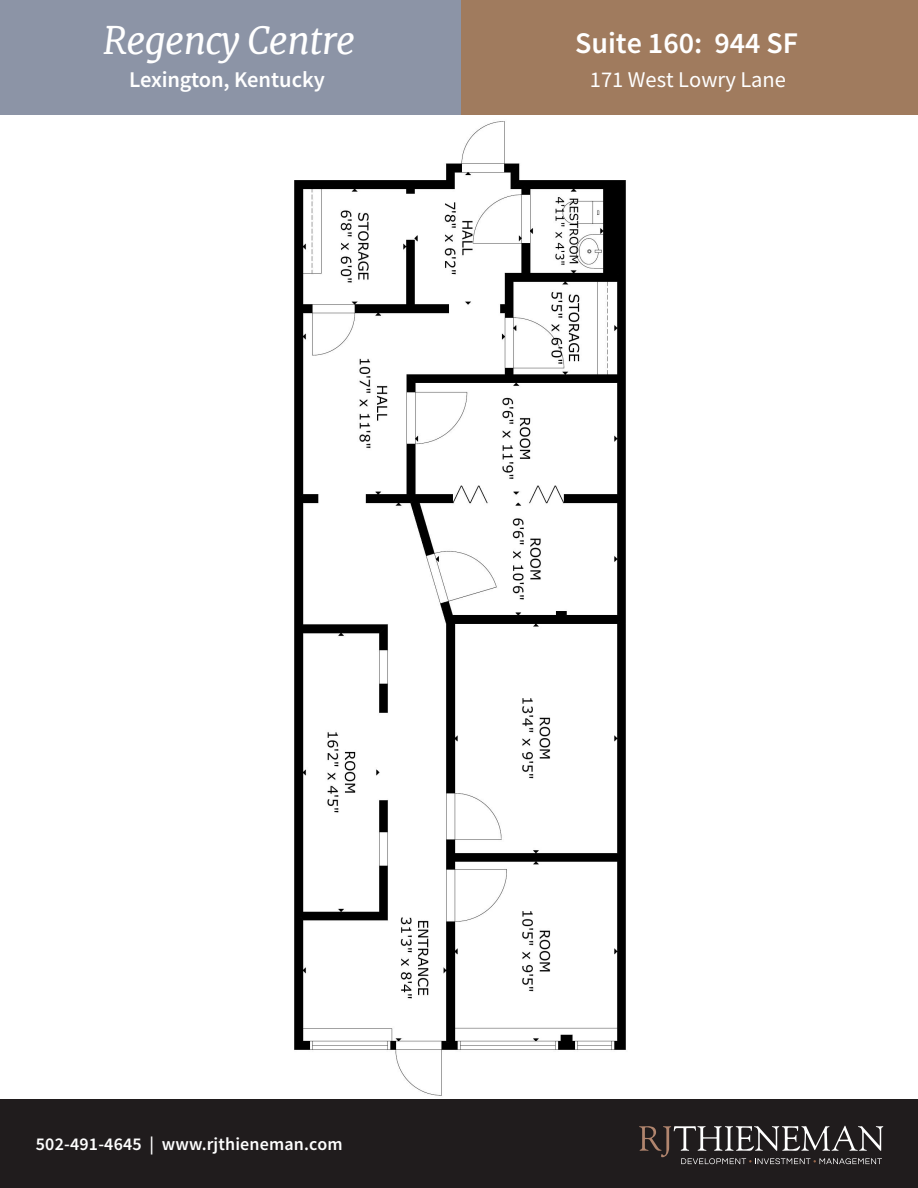
<style>
.page{position:relative;width:918px;height:1188px;background:#fff}
.page>*{position:absolute;margin:0;border:0;box-sizing:border-box;transform-origin:0 0}
.t1{font:italic 37.5px "Merriweather";letter-spacing:-.025em;color:#fff}
.t2{font:600 30px "Source Sans Pro";color:#fff}
.t3{font:600 22.5px "Source Sans Pro";letter-spacing:-.01em;color:#fff}
.t4{font:22.5px "Source Sans Pro";color:#fff}
.t5{font:600 18px "Source Sans Pro";letter-spacing:.01em;color:#fff}
</style>
<div class="page">
<div style="left:458px;top:0;width:460px;height:114px;background:#a07b5e"></div>
<div style="left:0;top:1099px;width:918px;height:89px;background:#201c1d"></div>
<div style="left:0;top:0;width:460px;height:114px;background:#8c94a6"></div>
<svg style="left:639px;top:1126px;width:244px;height:38px"></svg>
<img style="left:294px;top:121px;width:332px;height:975px">
<h1 class="t1" style="left:103px;top:17px;width:254px">Regency Centre</h1>
<p class="t3" style="left:129px;top:65px;width:198px">Lexington, Kentucky</p>
<h2 class="t2" style="left:575px;top:24px;width:225px">Suite 160: 944 SF</h2>
<p class="t4" style="left:590px;top:65px;width:198px">171 West Lowry Lane</p>
<p class="t5" style="left:36px;top:1132px;width:308px">502-491-4645 | www.rjthieneman.com</p>
</div>
